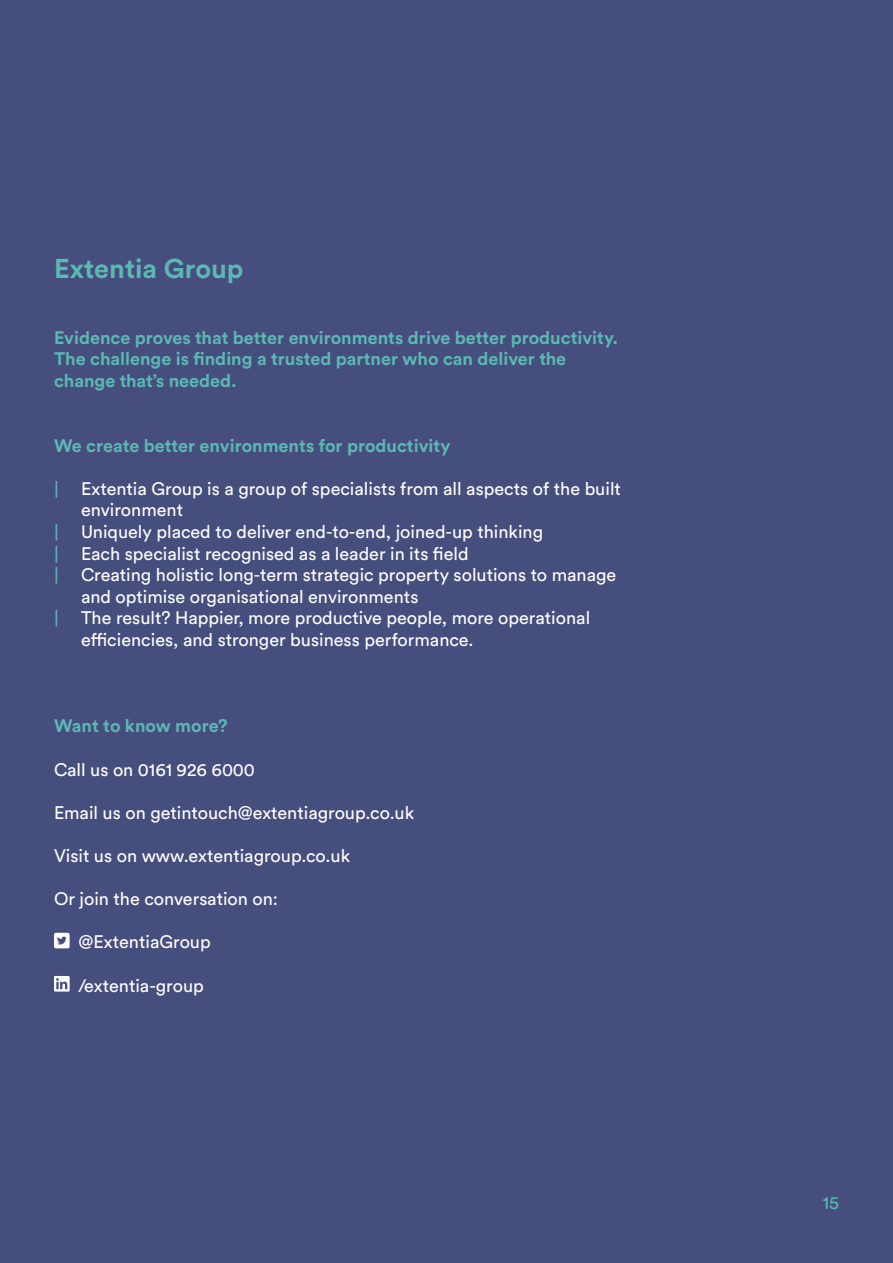
<style>
.page{position:relative;width:893px;height:1263px;background:#464e7e}
.page>*{position:absolute;margin:0;border:0;box-sizing:border-box;transform-origin:0 0}
.t1{font:700 27px "Circular Std";color:#5cb8b2}
.t2{font:18px "Circular Std";color:#fff}
.t3{font:700 18px/21.6px "Circular Std";color:#5cb8b2}
.t4{font:18px "Circular Std";color:#5cb8b2}
.s1{color:#5cb8b2}
</style>
<div class="page">
<svg style="left:54px;top:933px;width:16px;height:15px"></svg>
<svg style="left:54px;top:976px;width:16px;height:15px"></svg>
<h1 class="t1" style="left:54px;top:251px;width:191px">Extentia Group</h1>
<p class="t3" style="left:54px;top:326px;width:566px">Evidence proves that better environments drive better productivity.<br>The challenge is finding a trusted partner who can deliver the change that’s needed.</p>
<p class="t3" style="left:54px;top:434px;width:398px">We create better environments for productivity</p>
<p class="t2" style="left:54px;top:477px;width:568px"><span class="s1">|</span> Extentia Group is a group of specialists from all aspects of the built</p>
<p class="t2" style="left:81px;top:499px;width:104px">environment</p>
<p class="t2" style="left:54px;top:521px;width:491px"><span class="s1">|</span> Uniquely placed to deliver end-to-end, joined-up thinking</p>
<p class="t2" style="left:54px;top:542px;width:416px"><span class="s1">|</span> Each specialist recognised as a leader in its field</p>
<p class="t2" style="left:54px;top:564px;width:564px"><span class="s1">|</span> Creating holistic long-term strategic property solutions to manage</p>
<p class="t2" style="left:81px;top:585px;width:339px">and optimise organisational environments</p>
<p class="t2" style="left:54px;top:607px;width:538px"><span class="s1">|</span> The result? Happier, more productive people, more operational</p>
<p class="t2" style="left:81px;top:629px;width:394px">efficiencies, and stronger business performance.</p>
<p class="t3" style="left:54px;top:715px;width:175px">Want to know more?</p>
<p class="t2" style="left:54px;top:758px;width:202px">Call us on 0161 926 6000</p>
<p class="t2" style="left:54px;top:801px;width:362px">Email us on getintouch@extentiagroup.co.uk</p>
<p class="t2" style="left:54px;top:845px;width:298px">Visit us on www.extentiagroup.co.uk</p>
<p class="t2" style="left:54px;top:888px;width:226px">Or join the conversation on:</p>
<p class="t2" style="left:79px;top:931px;width:134px">@ExtentiaGroup</p>
<p class="t2" style="left:79px;top:974px;width:127px">/extentia-group</p>
<p class="t4" style="left:823px;top:1192px;width:18px">15</p>
</div>
